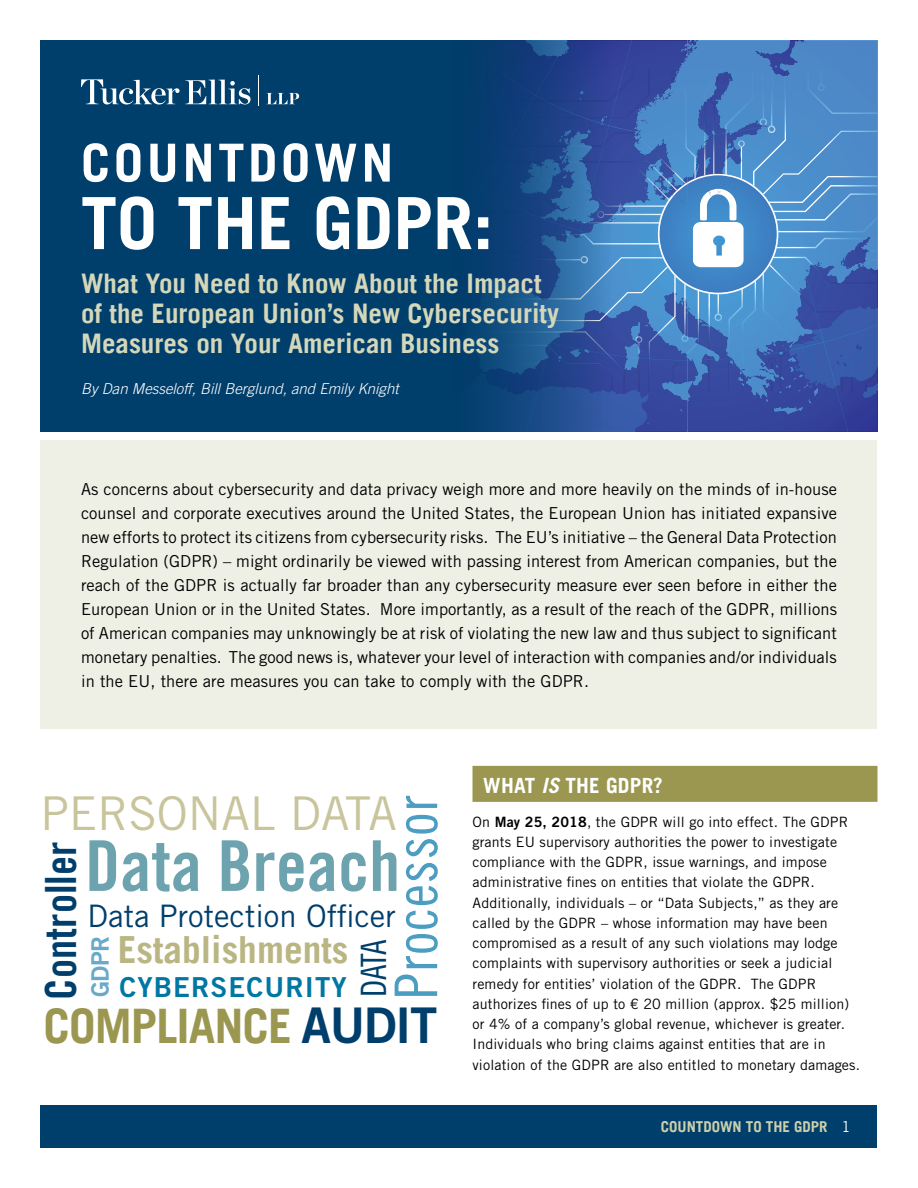
<style>
.page{position:relative;width:918px;height:1188px;background:#fff}
.page>*{position:absolute;margin:0;border:0;box-sizing:border-box;transform-origin:0 0}
.t1{font:700 72px "Trade Gothic LT";color:#fff}
.t2{font:70.05px "Trade Gothic LT Std Bd Cn 20";color:#6da3ae}
.t3{font:58.95px "Trade Gothic LT Std Cn 18";letter-spacing:.015em;color:#4b9ec1}
.t4{font:700 52.5px "Trade Gothic LT";letter-spacing:.07em;color:#fff}
.t5{font:700 47.7px "Trade Gothic LT";letter-spacing:-.02em;color:#9b9751}
.t6{font:46.5px "Trade Gothic LT Std";color:#c8c49b}
.t7{font:43.05px "Trade Gothic LT Std Bd Cn 20";color:#003e6b}
.t8{font:700 37.5px "Trade Gothic LT";color:#bab683}
.t9{font:34.95px "Trade Gothic LT Std Cn 18";color:#003e6b}
.t10{font:31.05px "Trade Gothic LT Std";color:#003e6b}
.t11{font:27.6px "Trade Gothic LT Std Bd 2";letter-spacing:.04em;color:#0077a2}
.t12{font:700 27px/30px "Trade Gothic LT";color:#d4d7b9}
.t13{font:24.15px "Trade Gothic LT Std Bd 2";color:#69aac9}
.t14{font:700 21px "Trade Gothic LT";letter-spacing:.01em;color:#fff}
.t15{font:16.5px/24px "Trade Gothic LT Std";letter-spacing:.005em;color:#000;text-align:justify}
.t16{font:italic 300 15px "Trade Gothic LT Std";color:#fff}
.t17{font:700 15px "Trade Gothic LT";color:#ccd0ac}
.t18{font:14.25px/20.2px "Trade Gothic LT Std";letter-spacing:.01em;color:#000}
.s1{font-family:"Trade Gothic LT Std Bd 2";font-weight:400;font-size:49.2px;color:#003e6b}
.s2{font-family:"Trade Gothic LT Std";font-style:italic}
.s3{font-family:"Trade Gothic LT Std Bd 2"}
.s4{font-family:"Trade Gothic LT Std";font-weight:400;color:#fff}
</style>
<div class="page">
<svg style="left:621px;top:40px;width:257px;height:392px;background:#4b7abd"></svg>
<div style="left:472px;top:766px;width:406px;height:36px;background:#9b9751"></div>
<svg style="left:402px;top:40px;width:219px;height:392px;background:#154881"></svg>
<div style="left:40px;top:40px;width:362px;height:392px;background:#003e6b"></div>
<div style="left:40px;top:1105px;width:838px;height:43px;background:#003e6b"></div>
<div style="left:40px;top:441px;width:838px;height:288px;background:#eeefe5"></div>
<hr style="left:258px;top:76px;width:1px;height:30px;background:#fff">
<svg style="left:81px;top:75px;width:218px;height:30px"></svg>
<h3 class="t4" style="left:81px;top:131px;width:314px">COUNTDOWN</h3>
<h1 class="t1" style="left:81px;top:179px;width:414px">TO THE GDPR:</h1>
<h3 class="t12" style="left:81px;top:268px;width:480px">What You Need to Know About the Impact of the European Union’s New Cybersecurity<br>Measures on Your American Business</h3>
<p class="t16" style="left:81px;top:380px;width:319px">By Dan Messeloff, Bill Berglund, and Emily Knight</p>
<p class="t15" style="left:81px;top:477px;width:758px">As concerns about cybersecurity and data privacy weigh more and more heavily on the minds of in-house counsel and corporate executives around the United States, the European Union has initiated expansive new efforts to protect its citizens from cybersecurity risks. The EU’s initiative – the General Data Protection Regulation (GDPR) – might ordinarily be viewed with passing interest from American companies, but the reach of the GDPR is actually far broader than any cybersecurity measure ever seen before in either the European Union or in the United States. More importantly, as a result of the reach of the GDPR, millions of American companies may unknowingly be at risk of violating the new law and thus subject to significant monetary penalties. The good news is, whatever your level of interaction with companies and/or individuals in the EU, there are measures you can take to comply with the GDPR.</p>
<h3 class="t6" style="left:40px;top:785px;width:358px">PERSONAL DATA</h3>
<h3 class="t3" style="left:381px;top:999px;width:205px;rotate:-90deg">Processor</h3>
<h2 class="t2" style="left:85px;top:823px;width:316px">Data Breach</h2>
<h3 class="t7" style="left:35px;top:1000px;width:159px;rotate:-90deg">Controller</h3>
<h3 class="t5" style="left:44px;top:996px;width:395px">COMPLIANCE <span class="s1">AUDIT</span></h3>
<h3 class="t10" style="left:88px;top:897px;width:310px">Data Protection Officer</h3>
<h3 class="t8" style="left:118px;top:927px;width:232px">Establishments</h3>
<h3 class="t13" style="left:85px;top:997px;width:63px;rotate:-90deg">GDPR</h3>
<h3 class="t9" style="left:353px;top:997px;width:59px;rotate:-90deg">DATA</h3>
<h3 class="t11" style="left:119px;top:970px;width:229px">CYBERSECURITY</h3>
<p class="t14" style="left:483px;top:772px;width:181px">WHAT <span class="s2">IS</span> THE GDPR?</p>
<p class="t18" style="left:472px;top:811px;width:389px">On <span class="s3">May 25, 2018</span>, the GDPR will go into effect. The GDPR grants EU supervisory authorities the power to investigate compliance with the GDPR, issue warnings, and impose administrative fines on entities that violate the GDPR.<br>Additionally, individuals – or “Data Subjects,” as they are called by the GDPR – whose information may have been compromised as a result of any such violations may lodge complaints with supervisory authorities or seek a judicial remedy for entities’ violation of the GDPR. The GDPR authorizes fines of up to € 20 million (approx. $25 million) or 4% of a company’s global revenue, whichever is greater.<br>Individuals who bring claims against entities that are in violation of the GDPR are also entitled to monetary damages.</p>
<p class="t17" style="left:661px;top:1117px;width:191px">COUNTDOWN TO THE GDPR <span class="s4">1</span></p>
</div>
